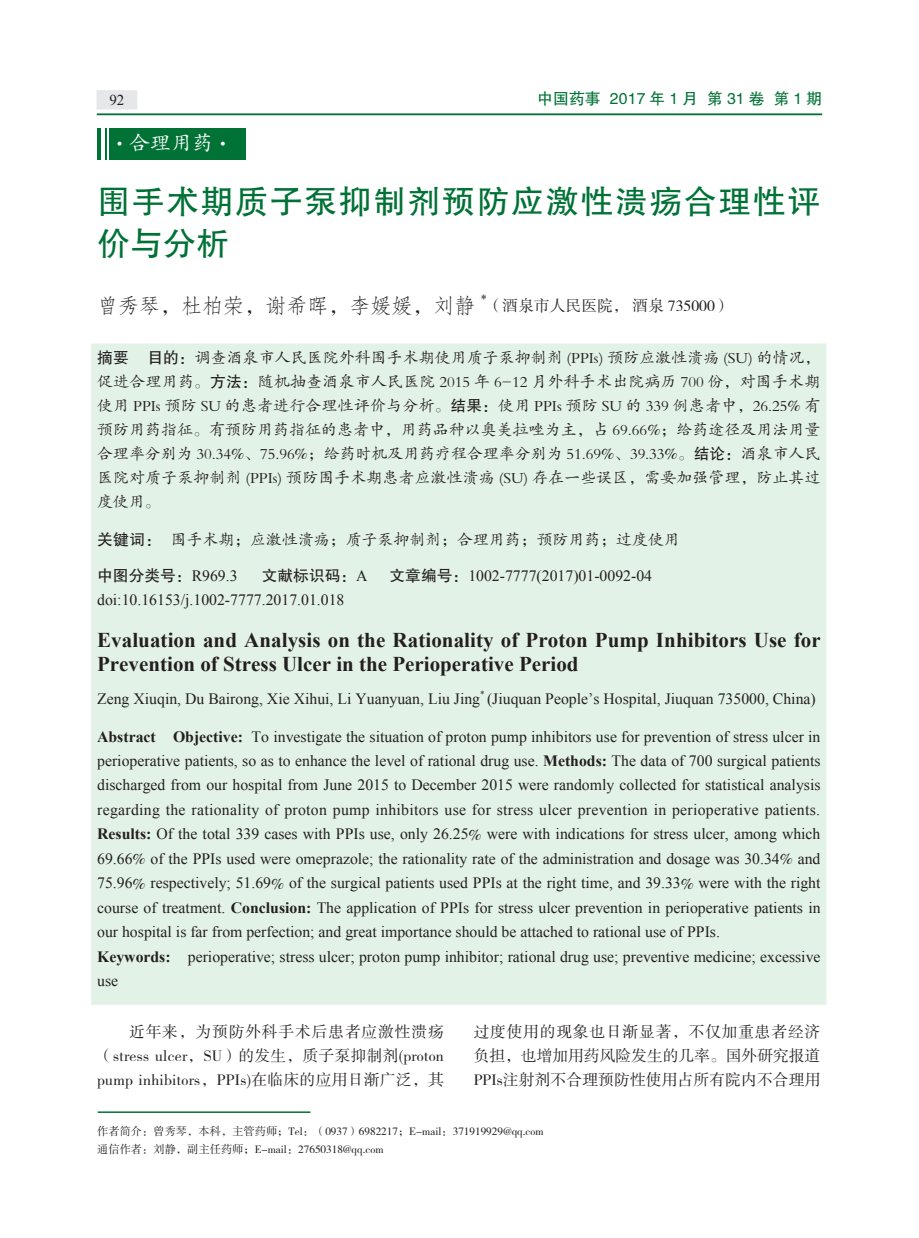
<style>
.page{position:relative;width:919px;height:1238px;background:#fff}
.page>*{position:absolute;margin:0;border:0;box-sizing:border-box;transform-origin:0 0}
.t1{font:33px/42px "FZHTJW GB1 0";letter-spacing:.045em;color:#007236}
.t2{font:700 21px/24.5px "Times New Roman";letter-spacing:.005em;color:#231f20}
.t3{font:21px "FZFSK GBK1 0";color:#231f20}
.t4{font:21px "FZKTJW GB1 0";color:#fff}
.t5{font:15.9px/24px "FZKTK GBK1 0";letter-spacing:.01em;color:#231f20;text-align:justify}
.t6{font:15.75px/24.5px "Times New Roman";color:#231f20}
.t7{font:15.75px/24px "FZSSK GBK1 0";letter-spacing:.01em;color:#231f20;text-align:justify}
.t8{font:15.75px "FZHTJW GB1 0";color:#231f20}
.t9{font:15.75px "FZHTJW GB1 0";letter-spacing:.01em;color:#007236}
.t10{font:15px "Times New Roman";color:#231f20}
.t11{font:12.3px "Times New Roman";color:#231f20}
.t12{font:11.25px/18px "FZSSK GBK1 0";color:#231f20}
.t13{font:9.15px "Times New Roman";color:#231f20}
.s1{font-family:"FZDHTJW GB1 0"}
.s2{font-family:"FZHTJW GB1 0";font-size:15.75px}
.s3{font-family:"FZSSK GBK1 0"}
.s4{font-family:"FZHTJW GB1 0"}
.s5{font-family:"Times New Roman"}
.s6{font-weight:700}
</style>
<div class="page">
<hr style="left:97px;top:113px;width:725px;height:2px;background:#007236">
<div style="left:97px;top:90px;width:40px;height:19px;background:#e6e7e9"></div>
<div style="left:91px;top:343px;width:736px;height:662px;background:#e3f2e7"></div>
<hr style="left:98px;top:1111px;width:212px;height:1px;background:#007236">
<div style="left:97px;top:128px;width:149px;height:31px;background:#007236"></div>
<hr style="left:101px;top:128px;width:3px;height:31px;background:#fff">
<hr style="left:107px;top:128px;width:2px;height:31px;background:#fff">
<p class="t10" style="left:109px;top:90px;width:16px">92</p>
<p class="t9" style="left:537px;top:90px;width:286px">中国药事 2017 年 1 月 第 31 卷 第 1 期</p>
<h2 class="t4" style="left:109px;top:132px;width:126px"><span class="s1">·</span>合理用药<span class="s1">·</span></h2>
<h1 class="t1" style="left:97px;top:181px;width:724px">围手术期质子泵抑制剂预防应激性溃疡合理性评价与分析</h1>
<h2 class="t3" style="left:97px;top:294px;width:379px">曾秀琴，杜柏荣，谢希晖，李媛媛，刘静</h2>
<p class="t11" style="left:480px;top:290px;width:8px">*</p>
<p class="t7" style="left:487px;top:294px;width:245px">（酒泉市人民医院， 酒泉 735000）</p>
<p class="t5" style="left:97px;top:346px;width:725px"><span class="s2">摘要 目的：</span>调查酒泉市人民医院外科围手术期使用质子泵抑制剂 (PPIs) 预防应激性溃疡 (SU) 的情况，促进合理用药。<span class="s2">方法：</span>随机抽查酒泉市人民医院 2015 年 6-12 月外科手术出院病历 700 份，对围手术期使用 PPIs 预防 SU 的患者进行合理性评价与分析。<span class="s2">结果：</span>使用 PPIs 预防 SU 的 339 例患者中，26.25<span class="s3">%</span> 有预防用药指征。有预防用药指征的患者中，用药品种以奥美拉唑为主，占 69.66<span class="s3">%</span>；给药途径及用法用量合理率分别为 30.34<span class="s3">%</span>、75.96<span class="s3">%</span>；给药时机及用药疗程合理率分别为 51.69<span class="s3">%</span>、39.33<span class="s3">%</span>。<span class="s2">结论：</span>酒泉市人民医院对质子泵抑制剂 (PPIs) 预防围手术期患者应激性溃疡 (SU) 存在一些误区，需要加强管理，防止其过度使用。</p>
<p class="t5" style="left:97px;top:528px;width:584px"><span class="s4">关键词：</span> 围手术期；应激性溃疡；质子泵抑制剂；合理用药；预防用药；过度使用</p>
<p class="t8" style="left:97px;top:567px;width:142px">中图分类号：<span class="s5">R969.3</span></p>
<p class="t8" style="left:262px;top:567px;width:107px">文献标识码：<span class="s5">A</span></p>
<p class="t6" style="left:389px;top:563px;width:264px"><span class="s4">文章编号：</span>1002-7777(2017)01-0092-04</p>
<p class="t6" style="left:97px;top:587px;width:249px">doi:10.16153/j.1002-7777.2017.01.018</p>
<h2 class="t2" style="left:97px;top:627px;width:725px">Evaluation and Analysis on the Rationality of Proton Pump Inhibitors Use for<br>Prevention of Stress Ulcer in the Perioperative Period</h2>
<p class="t6" style="left:97px;top:686px;width:720px">Zeng Xiuqin, Du Bairong, Xie Xihui, Li Yuanyuan, Liu Jing (Jiuquan People’s Hospital, Jiuquan 735000, China)</p>
<p class="t13" style="left:480px;top:687px;width:6px">*</p>
<p class="t6" style="left:97px;top:723px;width:725px"><span class="s6">Abstract Objective:</span> To investigate the situation of proton pump inhibitors use for prevention of stress ulcer in perioperative patients, so as to enhance the level of rational drug use. <span class="s6">Methods:</span> The data of 700 surgical patients discharged from our hospital from June 2015 to December 2015 were randomly collected for statistical analysis regarding the rationality of proton pump inhibitors use for stress ulcer prevention in perioperative patients.<br><span class="s6">Results:</span> Of the total 339 cases with PPIs use, only 26.25<span class="s3">%</span> were with indications for stress ulcer, among which 69.66<span class="s3">%</span> of the PPIs used were omeprazole; the rationality rate of the administration and dosage was 30.34<span class="s3">%</span> and 75.96<span class="s3">%</span> respectively; 51.69<span class="s3">%</span> of the surgical patients used PPIs at the right time, and 39.33<span class="s3">%</span> were with the right course of treatment. <span class="s6">Conclusion:</span> The application of PPIs for stress ulcer prevention in perioperative patients in our hospital is far from perfection; and great importance should be attached to rational use of PPIs.<br><span class="s6">Keywords:</span> perioperative; stress ulcer; proton pump inhibitor; rational drug use; preventive medicine; excessive use</p>
<p class="t7" style="left:97px;top:1020px;width:348px;text-indent:32px">近年来，为预防外科手术后患者应激性溃疡（stress ulcer，SU）的发生，质子泵抑制剂(proton pump inhibitors，PPIs)在临床的应用日渐广泛，其</p>
<p class="t7" style="left:473px;top:1020px;width:348px">过度使用的现象也日渐显著，不仅加重患者经济负担，也增加用药风险发生的几率。国外研究报道PPIs注射剂不合理预防性使用占所有院内不合理用</p>
<p class="t12" style="left:97px;top:1122px;width:448px">作者简介：曾秀琴，本科，主管药师；Tel：（0937）6982217；E-mail：371919929@qq.com通信作者：刘静，副主任药师；E-mail：27650318@qq.com</p>
</div>
